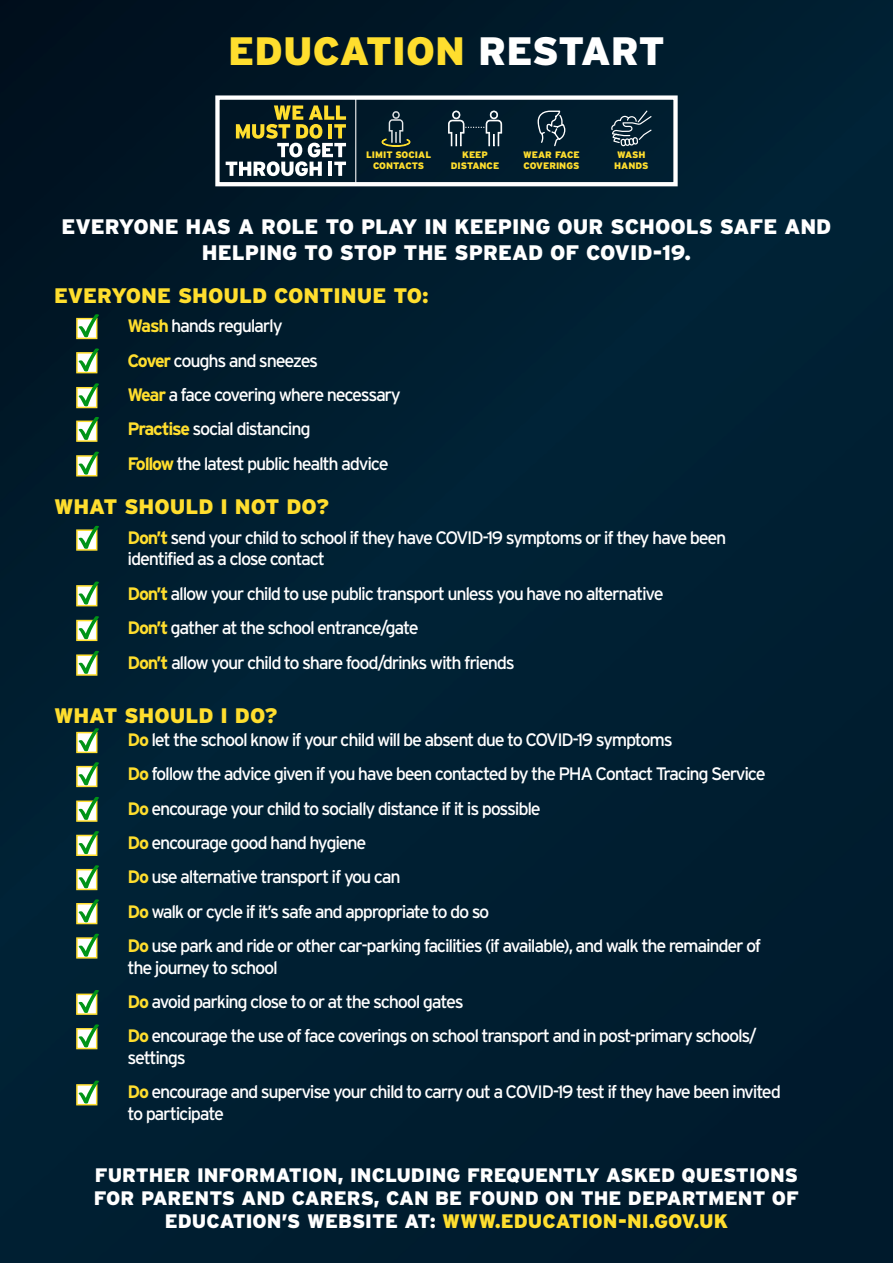
<style>
.page{position:relative;width:893px;height:1263px;background:#fff}
.page>*{position:absolute;margin:0;border:0;box-sizing:border-box;transform-origin:0 0}
.t1{font:900 39.6px "Interstate";color:#ffde2e}
.t2{font:900 21px/25.2px "Interstate";color:#fff;text-align:center}
.t3{font:900 21px "Interstate";color:#ffde2e}
.t4{font:900 19.5px/23.4px "Interstate";color:#fff;text-align:center}
.t5{font:18px/21.6px "Interstate";letter-spacing:-.07em;color:#fff}
.t6{font:900 9.3px/11.2px "Interstate";color:#ffde2e;text-align:center}
.s1{color:#fff}
.s2{font-weight:700;color:#ffde2e}
.s3{color:#ffde2e}
</style>
<div class="page">
<img style="left:0;top:0;width:893px;height:1005px">
<div style="left:0;top:1005px;width:893px;height:258px;background:#001d2f"></div>
<svg style="left:76px;top:1084px;width:21px;height:21px"></svg>
<svg style="left:78px;top:1080px;width:22px;height:24px"></svg>
<svg style="left:76px;top:1028px;width:21px;height:21px"></svg>
<svg style="left:78px;top:1024px;width:22px;height:24px"></svg>
<svg style="left:76px;top:993px;width:21px;height:22px"></svg>
<svg style="left:78px;top:989px;width:22px;height:24px"></svg>
<svg style="left:76px;top:937px;width:21px;height:21px"></svg>
<svg style="left:78px;top:933px;width:22px;height:24px"></svg>
<svg style="left:76px;top:903px;width:21px;height:21px"></svg>
<svg style="left:78px;top:899px;width:22px;height:24px"></svg>
<svg style="left:76px;top:835px;width:21px;height:21px"></svg>
<svg style="left:78px;top:830px;width:22px;height:24px"></svg>
<svg style="left:76px;top:869px;width:21px;height:21px"></svg>
<svg style="left:78px;top:865px;width:22px;height:24px"></svg>
<svg style="left:76px;top:800px;width:21px;height:22px"></svg>
<svg style="left:78px;top:796px;width:22px;height:24px"></svg>
<svg style="left:76px;top:766px;width:21px;height:21px"></svg>
<svg style="left:78px;top:762px;width:22px;height:24px"></svg>
<svg style="left:76px;top:732px;width:21px;height:21px"></svg>
<svg style="left:78px;top:728px;width:22px;height:24px"></svg>
<svg style="left:76px;top:654px;width:21px;height:22px"></svg>
<svg style="left:78px;top:650px;width:22px;height:24px"></svg>
<svg style="left:76px;top:620px;width:21px;height:21px"></svg>
<svg style="left:78px;top:616px;width:22px;height:23px"></svg>
<svg style="left:76px;top:585px;width:21px;height:21px"></svg>
<svg style="left:78px;top:581px;width:22px;height:24px"></svg>
<svg style="left:76px;top:529px;width:21px;height:22px"></svg>
<svg style="left:78px;top:525px;width:22px;height:24px"></svg>
<svg style="left:76px;top:318px;width:21px;height:21px"></svg>
<svg style="left:78px;top:314px;width:22px;height:24px"></svg>
<svg style="left:76px;top:352px;width:21px;height:21px"></svg>
<svg style="left:78px;top:348px;width:22px;height:24px"></svg>
<svg style="left:76px;top:387px;width:21px;height:21px"></svg>
<svg style="left:78px;top:383px;width:22px;height:24px"></svg>
<svg style="left:76px;top:455px;width:21px;height:21px"></svg>
<svg style="left:78px;top:451px;width:22px;height:24px"></svg>
<div style="left:215px;top:95px;width:463px;height:91px;border:4px solid #fff"></div>
<svg style="left:226px;top:105px;width:120px;height:71px;background:#56604d"></svg>
<hr style="left:355px;top:98px;width:1px;height:86px;background:#fff">
<svg style="left:448px;top:111px;width:54px;height:35px;background:#2d4351"></svg>
<svg style="left:611px;top:110px;width:41px;height:36px"></svg>
<svg style="left:538px;top:111px;width:27px;height:35px"></svg>
<svg style="left:381px;top:111px;width:30px;height:36px"></svg>
<svg style="left:76px;top:421px;width:21px;height:21px"></svg>
<svg style="left:78px;top:416px;width:22px;height:24px"></svg>
<p class="t1" style="left:228px;top:28px;width:438px">EDUCATION <span class="s1">RESTART</span></p>
<p class="t6" style="left:366px;top:149px;width:66px">LIMIT SOCIAL<br>CONTACTS</p>
<p class="t6" style="left:451px;top:149px;width:50px">KEEP<br>DISTANCE</p>
<p class="t6" style="left:523px;top:149px;width:58px;text-align:left">WEAR FACE<br>COVERINGS</p>
<p class="t6" style="left:614px;top:149px;width:36px">WASH<br>HANDS</p>
<p class="t2" style="left:62px;top:214px;width:771px">EVERYONE HAS A ROLE TO PLAY IN KEEPING OUR SCHOOLS SAFE AND<br>HELPING TO STOP THE SPREAD OF COVID-19.</p>
<p class="t3" style="left:54px;top:283px;width:376px">EVERYONE SHOULD CONTINUE TO:</p>
<p class="t5" style="left:128px;top:315px;width:157px"><span class="s2">Wash</span> hands regularly</p>
<p class="t5" style="left:128px;top:349px;width:192px"><span class="s2">Cover</span> coughs and sneezes</p>
<p class="t5" style="left:128px;top:384px;width:275px"><span class="s2">Wear</span> a face covering where necessary</p>
<p class="t5" style="left:128px;top:418px;width:185px"><span class="s2">Practise</span> social distancing</p>
<p class="t5" style="left:128px;top:452px;width:263px"><span class="s2">Follow</span> the latest public health advice</p>
<p class="t3" style="left:54px;top:495px;width:276px">WHAT SHOULD I NOT DO?</p>
<p class="t5" style="left:128px;top:526px;width:600px"><span class="s2">Don’t</span> send your child to school if they have COVID-19 symptoms or if they have been identified as a close contact</p>
<p class="t5" style="left:128px;top:582px;width:538px"><span class="s2">Don’t</span> allow your child to use public transport unless you have no alternative</p>
<p class="t5" style="left:128px;top:617px;width:293px"><span class="s2">Don’t</span> gather at the school entrance/gate</p>
<p class="t5" style="left:128px;top:651px;width:389px"><span class="s2">Don’t</span> allow your child to share food/drinks with friends</p>
<p class="t3" style="left:54px;top:703px;width:225px">WHAT SHOULD I DO?</p>
<p class="t5" style="left:128px;top:728px;width:547px"><span class="s2">Do</span> let the school know if your child will be absent due to COVID-19 symptoms</p>
<p class="t5" style="left:128px;top:763px;width:640px"><span class="s2">Do</span> follow the advice given if you have been contacted by the PHA Contact Tracing Service</p>
<p class="t5" style="left:128px;top:797px;width:415px"><span class="s2">Do</span> encourage your child to socially distance if it is possible</p>
<p class="t5" style="left:128px;top:832px;width:240px"><span class="s2">Do</span> encourage good hand hygiene</p>
<p class="t5" style="left:128px;top:866px;width:275px"><span class="s2">Do</span> use alternative transport if you can</p>
<p class="t5" style="left:128px;top:900px;width:363px"><span class="s2">Do</span> walk or cycle if it’s safe and appropriate to do so</p>
<p class="t5" style="left:128px;top:935px;width:635px"><span class="s2">Do</span> use park and ride or other car-parking facilities (if available), and walk the remainder of the journey to school</p>
<p class="t5" style="left:128px;top:991px;width:338px"><span class="s2">Do</span> avoid parking close to or at the school gates</p>
<p class="t5" style="left:128px;top:1025px;width:631px"><span class="s2">Do</span> encourage the use of face coverings on school transport and in post-primary schools/ settings</p>
<p class="t5" style="left:128px;top:1081px;width:655px"><span class="s2">Do</span> encourage and supervise your child to carry out a COVID-19 test if they have been invited to participate</p>
<p class="t4" style="left:94px;top:1163px;width:707px">FURTHER INFORMATION, INCLUDING FREQUENTLY ASKED QUESTIONS<br>FOR PARENTS AND CARERS, CAN BE FOUND ON THE DEPARTMENT OF<br>EDUCATION’S WEBSITE AT: <span class="s3">WWW.EDUCATION-NI.GOV.UK</span></p>
</div>
